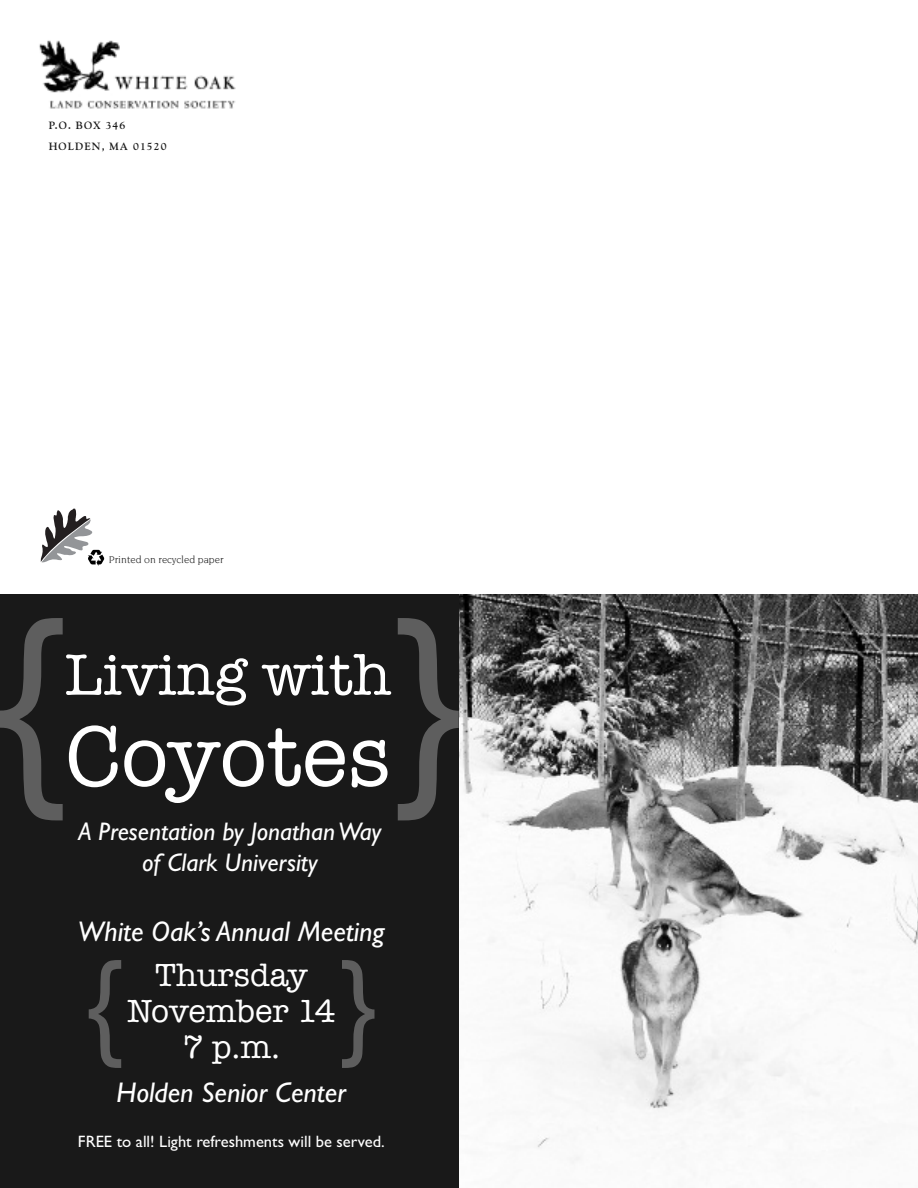
<style>
.page{position:relative;width:918px;height:1188px;background:#fff}
.page>*{position:absolute;margin:0;border:0;box-sizing:border-box;transform-origin:0 0}
.t1{font:87px "American Typewriter";color:#fff}
.t2{font:60px "American Typewriter";color:#fff}
.t3{font:33px/36px "American Typewriter";color:#fff;text-align:center}
.t4{font:italic 28.5px "Gill Sans";color:#fff}
.t5{font:italic 25.5px/30.6px "Gill Sans";color:#fff;text-align:center}
.t6{font:16.5px "Gill Sans";color:#fff}
.t7{font:700 10.5px/21px "Goudy";letter-spacing:.1em;color:#191919}
.t8{font:10.5px "Novarese";color:#191919}
</style>
<div class="page">
<img style="left:459px;top:594px;width:459px;height:569px">
<div style="left:0;top:594px;width:459px;height:594px;background:#191919"></div>
<svg style="left:41px;top:508px;width:63px;height:58px"></svg>
<img style="left:39px;top:40px;width:197px;height:69px">
<svg style="left:398px;top:618px;width:61px;height:202px"></svg>
<svg style="left:342px;top:960px;width:32px;height:108px"></svg>
<svg style="left:89px;top:960px;width:32px;height:108px"></svg>
<svg style="left:0;top:618px;width:63px;height:202px"></svg>
<p class="t7" style="left:49px;top:115px;width:119px">P.O. BOX 346<br>HOLDEN, MA 01520</p>
<p class="t8" style="left:109px;top:555px;width:116px">Printed on recycled paper</p>
<h2 class="t2" style="left:65px;top:629px;width:328px">Living with</h2>
<h1 class="t1" style="left:66px;top:690px;width:327px">Coyotes</h1>
<p class="t5" style="left:78px;top:819px;width:305px">A Presentation by JonathanWay of Clark University</p>
<p class="t4" style="left:78px;top:921px;width:308px">White Oak’s Annual Meeting</p>
<p class="t3" style="left:127px;top:956px;width:210px">Thursday<br>November 14<br>7 p.m.</p>
<p class="t4" style="left:117px;top:1081px;width:231px">Holden Senior Center</p>
<p class="t6" style="left:78px;top:1131px;width:308px">FREE to all! Light refreshments will be served.</p>
</div>
